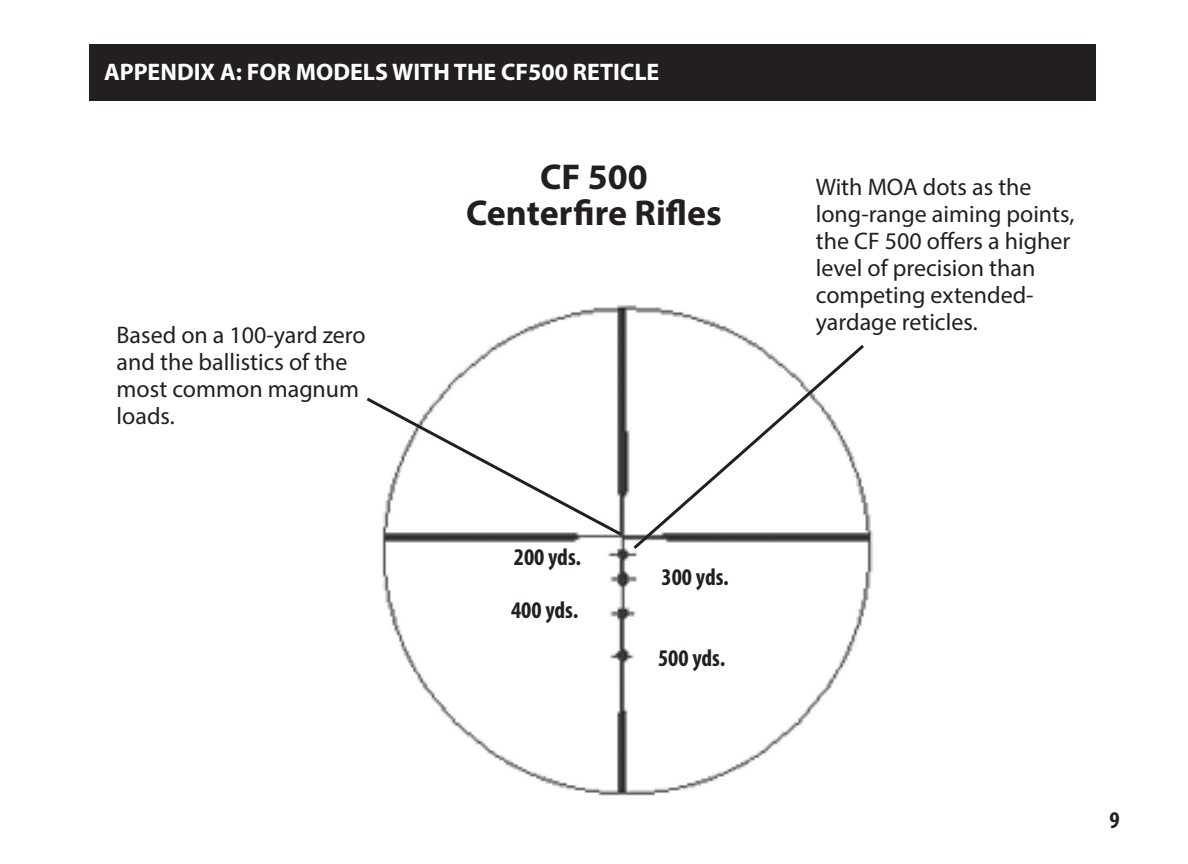
<style>
.page{position:relative;width:1188px;height:864px;background:#fff}
.page>*{position:absolute;margin:0;border:0;box-sizing:border-box;transform-origin:0 0}
.t1{font:700 36px/36px "Myriad Pro";color:#231f20;text-align:center}
.t2{font:24px/27px "Myriad Pro";color:#231f20}
.t3{font:700 condensed 24px "Myriad Pro";color:#231f20}
.t4{font:700 24px "Myriad Pro";color:#fff}
</style>
<div class="page">
<img style="left:382px;top:305px;width:491px;height:491px">
<svg style="left:366px;top:395px;width:259px;height:143px"></svg>
<svg style="left:630px;top:342px;width:237px;height:210px"></svg>
<div style="left:89px;top:44px;width:1006px;height:56px;background:#231f20"></div>
<p class="t4" style="left:104px;top:56px;width:557px">APPENDIX A: FOR MODELS WITH THE CF500 RETICLE</p>
<p class="t2" style="left:117px;top:321px;width:251px">Based on a 100-yard zero and the ballistics of the most common magnum loads.</p>
<h1 class="t1" style="left:466px;top:158px;width:257px">CF 500<br>Centerfire Rifles</h1>
<p class="t3" style="left:514px;top:542px;width:69px">200 yds.</p>
<p class="t3" style="left:511px;top:595px;width:69px">400 yds.</p>
<p class="t3" style="left:509px;top:605px;width:69px">400 yds.</p>
<p class="t3" style="left:662px;top:562px;width:69px">300 yds.</p>
<p class="t3" style="left:659px;top:572px;width:69px">300 yds.</p>
<p class="t3" style="left:658px;top:643px;width:69px">500 yds.</p>
<p class="t3" style="left:656px;top:653px;width:69px">500 yds.</p>
<p class="t2" style="left:816px;top:173px;width:260px">With MOA dots as the long-range aiming points, the CF 500 offers a higher level of precision than competing extended&shy;yardage reticles.</p>
<p class="t3" style="left:1109px;top:805px;width:12px">9</p>
</div>
